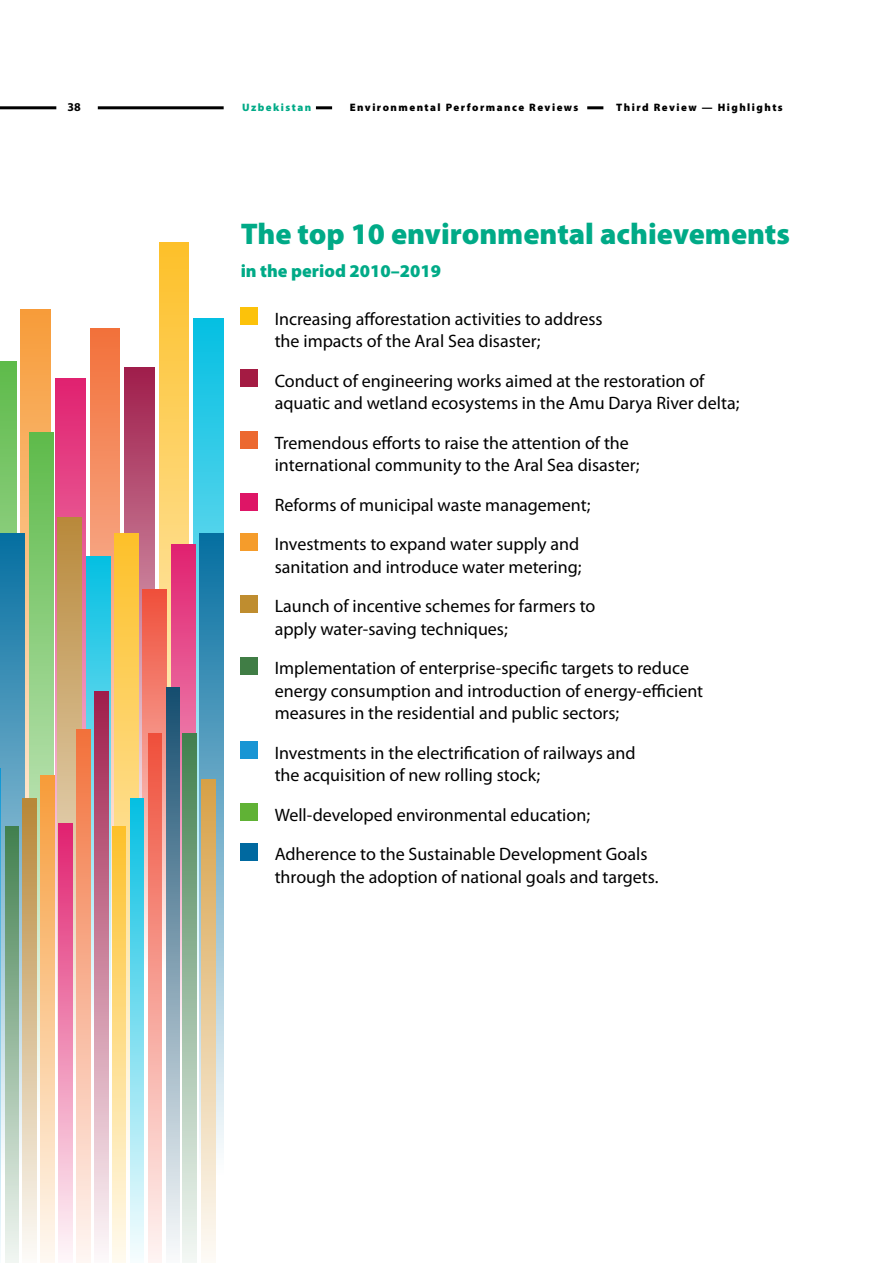
<style>
.page{position:relative;width:893px;height:1263px;background:#fff}
.page>*{position:absolute;margin:0;border:0;box-sizing:border-box;transform-origin:0 0}
.t1{font:900 30px "Myriad Pro";color:#00aa87}
.t2{font:18px/22.5px "Myriad Pro";color:#000}
.t3{font:900 18px "Myriad Pro";color:#00aa87}
.t4{font:700 12px "Myriad Pro";color:#000}
.t5{font:900 10.8px "Myriad Pro";letter-spacing:.135em;color:#000}
.t6{font:900 10.8px "Myriad Pro";letter-spacing:.135em;color:#00aa87}
</style>
<div class="page">
<hr style="left:98px;top:106px;width:126px;height:3px;background:#000">
<hr style="left:316px;top:106px;width:16px;height:3px;background:#000">
<hr style="left:587px;top:106px;width:16px;height:3px;background:#000">
<hr style="left:0;top:106px;width:56px;height:3px;background:#000">
<svg style="left:0;top:361px;width:16px;height:407px"></svg>
<svg style="left:21px;top:309px;width:30px;height:489px"></svg>
<svg style="left:55px;top:378px;width:30px;height:637px"></svg>
<svg style="left:90px;top:329px;width:30px;height:649px"></svg>
<svg style="left:125px;top:367px;width:29px;height:431px"></svg>
<svg style="left:159px;top:242px;width:30px;height:445px"></svg>
<svg style="left:194px;top:318px;width:29px;height:697px"></svg>
<div style="left:1px;top:533px;width:24px;height:644px;background:linear-gradient(to bottom,#056fa1,#feffff)"></div>
<div style="left:200px;top:533px;width:23px;height:644px;background:linear-gradient(to bottom,#056fa1,#feffff)"></div>
<div style="left:29px;top:432px;width:24px;height:691px;background:linear-gradient(to bottom,#5eba4a,#fff)"></div>
<svg style="left:58px;top:517px;width:24px;height:569px"></svg>
<svg style="left:86px;top:556px;width:24px;height:476px"></svg>
<div style="left:114px;top:533px;width:25px;height:644px;background:linear-gradient(to bottom,#fdc029,#fff)"></div>
<div style="left:143px;top:589px;width:24px;height:385px;background:linear-gradient(to bottom,#ef4f3a,#fff)"></div>
<div style="left:171px;top:545px;width:24px;height:511px;background:linear-gradient(to bottom,#e02170,#fff)"></div>
<svg style="left:0;top:768px;width:1px;height:488px"></svg>
<svg style="left:5px;top:827px;width:14px;height:436px"></svg>
<svg style="left:23px;top:798px;width:13px;height:454px"></svg>
<svg style="left:41px;top:776px;width:13px;height:487px"></svg>
<svg style="left:59px;top:824px;width:13px;height:431px"></svg>
<svg style="left:77px;top:730px;width:13px;height:533px"></svg>
<svg style="left:94px;top:692px;width:14px;height:559px"></svg>
<svg style="left:112px;top:826px;width:14px;height:437px"></svg>
<svg style="left:130px;top:798px;width:14px;height:460px"></svg>
<svg style="left:148px;top:733px;width:14px;height:530px"></svg>
<svg style="left:166px;top:687px;width:14px;height:563px"></svg>
<svg style="left:183px;top:733px;width:13px;height:530px"></svg>
<svg style="left:202px;top:779px;width:13px;height:478px"></svg>
<div style="left:241px;top:308px;width:17px;height:17px;background:#fcc20a"></div>
<div style="left:241px;top:370px;width:17px;height:17px;background:#a41b43"></div>
<div style="left:241px;top:432px;width:17px;height:17px;background:#ec682f"></div>
<div style="left:241px;top:494px;width:17px;height:17px;background:#de1566"></div>
<div style="left:241px;top:533px;width:17px;height:17px;background:#f59c2b"></div>
<div style="left:241px;top:595px;width:17px;height:17px;background:#bf8d2f"></div>
<div style="left:241px;top:657px;width:17px;height:17px;background:#407d45"></div>
<div style="left:241px;top:742px;width:17px;height:17px;background:#1895d4"></div>
<div style="left:241px;top:804px;width:17px;height:17px;background:#60b235"></div>
<div style="left:241px;top:843px;width:17px;height:17px;background:#0069a0"></div>
<p class="t4" style="left:67px;top:99px;width:15px">38</p>
<p class="t6" style="left:242px;top:101px;width:71px">Uzbekistan</p>
<p class="t5" style="left:350px;top:101px;width:230px">Environmental Performance Reviews</p>
<p class="t5" style="left:616px;top:101px;width:168px">Third Review — Highlights</p>
<h1 class="t1" style="left:241px;top:213px;width:551px">The top 10 environmental achievements</h1>
<p class="t3" style="left:241px;top:259px;width:202px">in the period 2010–2019</p>
<p class="t2" style="left:275px;top:307px;width:329px">Increasing afforestation activities to address the impacts of the Aral Sea disaster;</p>
<p class="t2" style="left:275px;top:369px;width:466px">Conduct of engineering works aimed at the restoration of aquatic and wetland ecosystems in the Amu Darya River delta;</p>
<p class="t2" style="left:275px;top:431px;width:366px">Tremendous efforts to raise the attention of the international community to the Aral Sea disaster;</p>
<p class="t2" style="left:275px;top:485px;width:317px;line-height:39.5px">Reforms of municipal waste management;<br>Investments to expand water supply and</p>
<p class="t2" style="left:275px;top:547px;width:322px;line-height:39.5px">sanitation and introduce water metering;<br>Launch of incentive schemes for farmers to</p>
<p class="t2" style="left:275px;top:609px;width:416px;line-height:39.5px">apply water-saving techniques;<br>Implementation of enterprise-specific targets to reduce</p>
<p class="t2" style="left:275px;top:679px;width:430px">energy consumption and introduction of energy-efficient measures in the residential and public sectors;</p>
<p class="t2" style="left:275px;top:741px;width:362px">Investments in the electrification of railways and the acquisition of new rolling stock;</p>
<p class="t2" style="left:275px;top:795px;width:374px;line-height:39.5px">Well-developed environmental education;<br>Adherence to the Sustainable Development Goals</p>
<p class="t2" style="left:275px;top:865px;width:385px">through the adoption of national goals and targets.</p>
</div>
